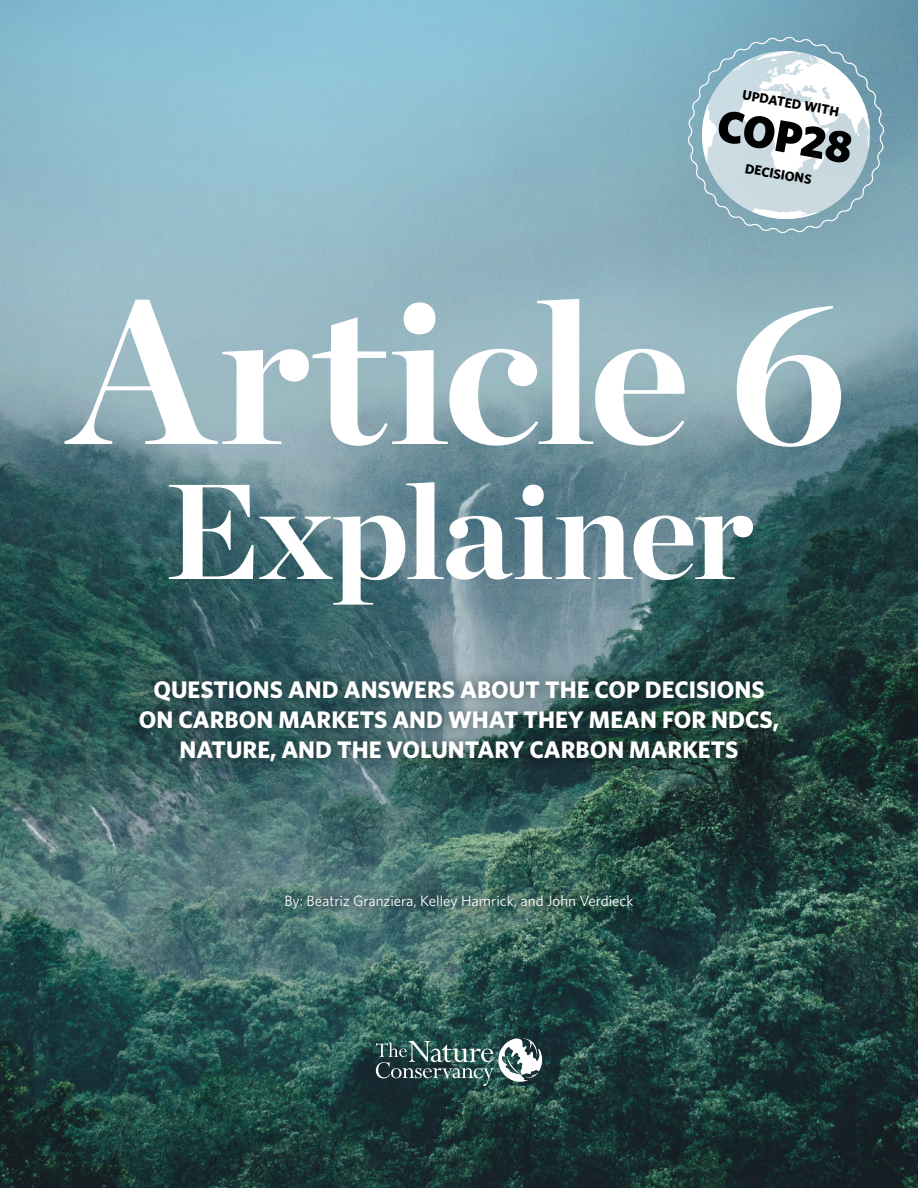
<style>
.page{position:relative;width:918px;height:1188px;background:#fff}
.page>*{position:absolute;margin:0;border:0;box-sizing:border-box;transform-origin:0 0}
.t1{font:700 202.5px "Chronicle Display";letter-spacing:-.015em;color:#fff}
.t2{font:700 135px "Chronicle Display";letter-spacing:-.015em;color:#fff}
.t3{font:900 45px "Whitney";color:#000}
.t4{font:700 24px/30px "Whitney";color:#fff;text-align:center}
.t5{font:15px "Whitney";color:#fff}
.t6{font:700 13.5px "Whitney";color:#000}
</style>
<div class="page">
<img style="left:0;top:582px;width:918px;height:606px">
<svg style="left:0;top:0;width:918px;height:582px;background:#7ca3b0"></svg>
<div style="left:273px;top:883px;width:372px;height:37px;background:#000;opacity:.9"></div>
<div style="left:127px;top:668px;width:663px;height:105px;background:#000;opacity:.5"></div>
<svg style="left:376px;top:1038px;width:166px;height:48px;background:#526e6d"></svg>
<svg style="left:687px;top:36px;width:198px;height:198px"></svg>
<p class="t6" style="left:744px;top:86px;width:99px;rotate:10deg">UPDATED WITH</p>
<h3 class="t3" style="left:723px;top:95px;width:138px;rotate:10deg">COP28</h3>
<p class="t6" style="left:747px;top:159px;width:69px;rotate:10deg">DECISIONS</p>
<h1 class="t1" style="left:71px;top:210px;width:778px">Article 6</h1>
<h2 class="t2" style="left:165px;top:423px;width:590px">Explainer</h2>
<p class="t4" style="left:139px;top:674px;width:642px">QUESTIONS AND ANSWERS ABOUT THE COP DECISIONS<br>ON CARBON MARKETS AND WHAT THEY MEAN FOR NDCS,<br>NATURE, AND THE VOLUNTARY CARBON MARKETS</p>
<p class="t5" style="left:284px;top:891px;width:351px">By: Beatriz Granziera, Kelley Hamrick, and John Verdieck</p>
</div>
